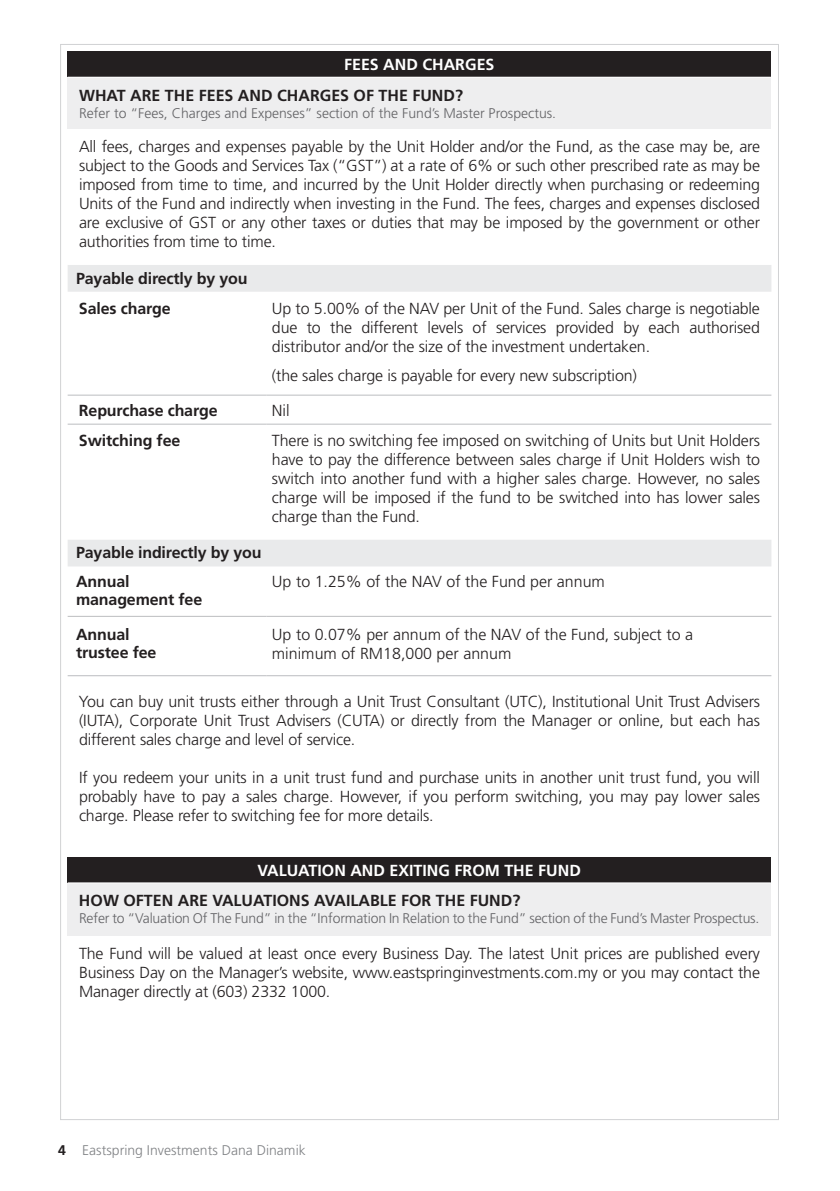
<style>
.page{position:relative;width:840px;height:1191px;background:#fff}
.page>*{position:absolute;margin:0;border:0;box-sizing:border-box;transform-origin:0 0}
.t1{font:300 16px/19px "Frutiger";letter-spacing:-.01em;color:#231f20;text-align:justify}
.t2{font:700 16px/30.2px "Frutiger";letter-spacing:-.01em;color:#231f20}
.t3{font:700 16px "Frutiger";color:#fff}
.t4{font:300 14px "Frutiger";letter-spacing:-.01em;color:#636366}
.t5{font:300 14px "Frutiger";color:#808285}
.s1{font-weight:700;color:#231f20}
</style>
<div class="page">
<div style="left:68px;top:51px;width:702px;height:26px;background:#231f20"></div>
<div style="left:68px;top:77px;width:702px;height:52px;background:#eeeeef"></div>
<hr style="left:68px;top:77px;width:702px;height:1px;background:#fff">
<svg style="left:68px;top:265px;width:703px;height:301px"></svg>
<hr style="left:68px;top:394px;width:198px;height:1px;background:#bcbdc0">
<hr style="left:266px;top:394px;width:505px;height:1px;background:#bcbdc0">
<hr style="left:68px;top:424px;width:198px;height:1px;background:#bcbdc0">
<hr style="left:266px;top:424px;width:505px;height:1px;background:#bcbdc0">
<hr style="left:68px;top:616px;width:198px;height:1px;background:#bcbdc0">
<hr style="left:266px;top:616px;width:505px;height:1px;background:#bcbdc0">
<hr style="left:68px;top:675px;width:198px;height:1px;background:#bcbdc0">
<hr style="left:266px;top:675px;width:505px;height:1px;background:#bcbdc0">
<div style="left:68px;top:857px;width:702px;height:26px;background:#231f20"></div>
<div style="left:68px;top:883px;width:702px;height:52px;background:#eeeeef"></div>
<hr style="left:68px;top:882px;width:702px;height:1px;background:#fff">
<p class="t3" style="left:344px;top:55px;width:152px">FEES AND CHARGES</p>
<p class="t2" style="left:79px;top:80px;width:385px">WHAT ARE THE FEES AND CHARGES OF THE FUND?</p>
<p class="t4" style="left:79px;top:105px;width:478px">Refer to “Fees, Charges and Expenses” section of the Fund’s Master Prospectus.</p>
<p class="t1" style="left:79px;top:137px;width:682px">All fees, charges and expenses payable by the Unit Holder and/or the Fund, as the case may be, are subject to the Goods and Services Tax (“GST ”) at a rate of 6% or such other prescribed rate as may be imposed from time to time, and incurred by the Unit Holder directly when purchasing or redeeming Units of the Fund and indirectly when investing in the Fund. The fees, charges and expenses disclosed are exclusive of GST</p>
<p class="t1" style="left:79px;top:213px;width:682px;text-indent:143px">or any other taxes or duties that may be imposed by the government or other authorities from time to time.</p>
<p class="t2" style="left:76px;top:263px;width:173px">Payable directly by you<br>Sales charge</p>
<p class="t1" style="left:272px;top:299px;width:489px;text-indent:171px">per Unit of the Fund. Sales charge is negotiable due to the different levels of services provided by each authorised distributor and/or the size of the investment undertaken.</p>
<p class="t1" style="left:272px;top:366px;width:366px">(the sales charge is payable for every new subscription)</p>
<p class="t1" style="left:272px;top:299px;width:148px">Up to 5.00% of the NAV</p>
<p class="t2" style="left:79px;top:395px;width:140px">Repurchase charge</p>
<p class="t1" style="left:272px;top:400px;width:19px">Nil</p>
<p class="t2" style="left:79px;top:425px;width:103px">Switching fee</p>
<p class="t1" style="left:272px;top:431px;width:489px">There is no switching fee imposed on switching of Units but Unit Holders have to pay the difference between sales charge if Unit Holders wish to switch into another fund with a higher sales charge. However, no sales charge will be imposed if the fund to be switched into has lower sales charge than the Fund.</p>
<p class="t2" style="left:76px;top:538px;width:187px;line-height:28.4px">Payable indirectly by you<br>Annual</p>
<p class="t2" style="left:76px;top:584px;width:127px">management fee</p>
<p class="t1" style="left:272px;top:572px;width:151px">Up to 1.25% of the NAV</p>
<p class="t1" style="left:446px;top:572px;width:160px">of the Fund per annum</p>
<p class="t2" style="left:76px;top:625px;width:82px;line-height:18px">Annual trustee fee</p>
<p class="t1" style="left:272px;top:624px;width:230px">Up to 0.07% per annum of the NAV</p>
<p class="t1" style="left:525px;top:624px;width:169px">of the Fund, subject to a</p>
<p class="t1" style="left:272px;top:643px;width:241px">minimum of RM 18,000 per annum</p>
<p class="t1" style="left:79px;top:692px;width:682px">You can buy unit trusts either through a Unit Trust Consultant (UTC), Institutional Unit Trust Advisers (IUTA), Corporate Unit Trust Advisers (CUTA) or directly from the Manager or online, but each has different sales charge and level of service.</p>
<p class="t1" style="left:79px;top:768px;width:682px">If you redeem your units in a unit trust fund and purchase units in another unit trust fund, you will probably have to pay a sales charge. However, if you perform switching, you may pay lower sales charge. Please refer to switching fee for more details.</p>
<p class="t3" style="left:257px;top:861px;width:324px">VALUATION AND EXITING FROM THE FUND</p>
<p class="t2" style="left:79px;top:885px;width:442px">HOW OFTEN ARE VALUATIONS AVAILABLE FOR THE FUND?</p>
<p class="t4" style="left:79px;top:910px;width:681px">Refer to “Valuation Of The Fund” in the “Information In Relation to the Fund” section of the Fund’s Master Prospectus.</p>
<p class="t1" style="left:79px;top:943px;width:682px">The Fund will be valued at least once every Business Day. The latest Unit prices are published every Business Day on the Manager’s website, www.eastspringinvestments.com.my or you may contact the Manager directly at (603) 2332 1000.</p>
<p class="t5" style="left:58px;top:1142px;width:249px"><span class="s1">4</span> Eastspring Investments Dana Dinamik</p>
</div>
